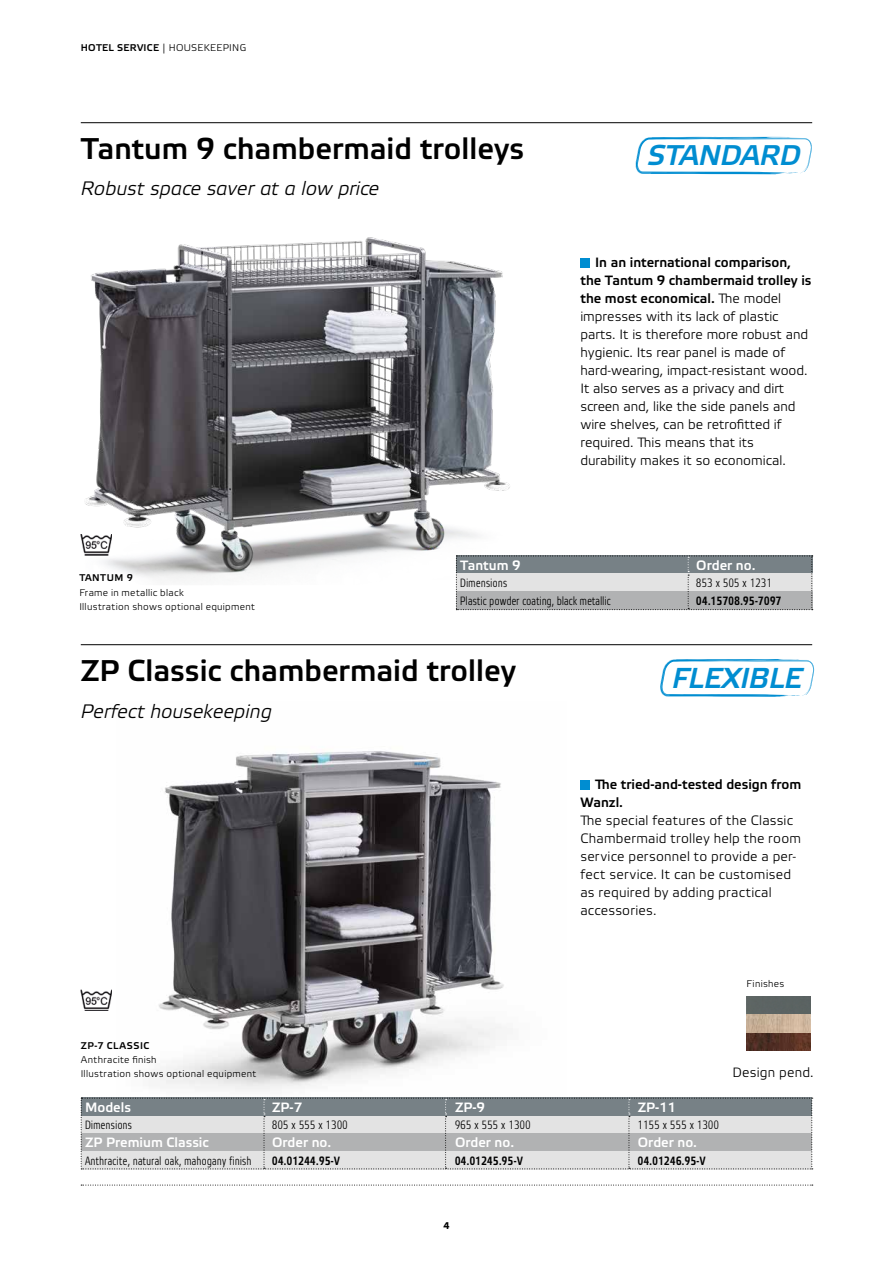
<style>
.page{position:relative;width:893px;height:1263px;background:#fff}
.page>*{position:absolute;margin:0;border:0;box-sizing:border-box;transform-origin:0 0}
.t1{font:500 30px "Wanzl Etelka";color:#000}
.t2{font:italic 500 28.8px "Wanzl Etelka";letter-spacing:-.015em;color:#008dd1}
.t3{font:italic 500 28.5px "Wanzl Etelka";letter-spacing:-.015em;color:#008dd1}
.t4{font:italic 300 19.5px "Wanzl Etelka";color:#000}
.t5{font:300 13.5px/18px "Wanzl Etelka";color:#000}
.t6{font:500 13.5px "Wanzl Etelka";color:#fff}
.t7{font:500 13.5px/18px "Wanzl Etelka";color:#000}
.t8{font:300 12px/18px "Wanzl Etelka Narrow";letter-spacing:.04em;color:#000}
.t9{font:500 12px "Wanzl Etelka Narrow";letter-spacing:.04em;color:#000}
.t10{font:300 9.75px/14.4px "Wanzl Etelka";letter-spacing:.03em;color:#000}
.t11{font:500 9.75px "Wanzl Etelka";letter-spacing:.05em;color:#000}
.t12{font:700 9.75px "Wanzl Etelka Text";color:#000}
.s1{font-weight:500}
</style>
<div class="page">
<img style="left:116px;top:751px;width:450px;height:347px">
<img style="left:81px;top:990px;width:31px;height:21px">
<img style="left:746px;top:997px;width:64px;height:54px">
<img style="left:80px;top:237px;width:461px;height:348px">
<img style="left:81px;top:534px;width:31px;height:21px">
<div style="left:580px;top:780px;width:10px;height:9px;background:#008dd1"></div>
<hr style="left:81px;top:122px;width:731px;height:1px;background:#000">
<hr style="left:81px;top:644px;width:731px;height:1px;background:#000">
<div style="left:580px;top:258px;width:10px;height:9px;background:#008dd1"></div>
<svg style="left:81px;top:1185px;width:732px;height:1px"></svg>
<svg style="left:81px;top:1098px;width:732px;height:71px;background:#b9bcbd"></svg>
<svg style="left:456px;top:556px;width:357px;height:54px;background:#adb1b3"></svg>
<svg style="left:635px;top:137px;width:177px;height:38px"></svg>
<svg style="left:660px;top:659px;width:154px;height:38px"></svg>
<p class="t10" style="left:81px;top:41px;width:167px"><span class="s1">HOTEL SERVICE</span> | HOUSEKEEPING</p>
<h1 class="t1" style="left:81px;top:131px;width:445px">Tantum 9 chambermaid trolleys</h1>
<h3 class="t4" style="left:81px;top:178px;width:300px">Robust space saver at a low price</h3>
<h3 class="t3" style="left:647px;top:139px;width:155px">STANDARD</h3>
<p class="t5" style="left:580px;top:254px;width:233px;text-indent:15px"><span class="s1">In an international comparison, the Tantum 9 chambermaid trolley is the most economical.</span> The model impresses with its lack of plastic parts. It is therefore more robust and hygienic. Its rear panel is made of hard-wearing, impact-resistant wood.<br>It also serves as a privacy and dirt screen and, like the side panels and wire shelves, can be retrofitted if required. This means that its durability makes it so economical.</p>
<p class="t11" style="left:79px;top:572px;width:55px">TANTUM 9</p>
<p class="t10" style="left:79px;top:585px;width:177px">Frame in metallic black<br>Illustration shows optional equipment</p>
<p class="t6" style="left:460px;top:557px;width:62px">Tantum 9</p>
<p class="t6" style="left:696px;top:557px;width:61px">Order no.</p>
<p class="t8" style="left:696px;top:575px;width:77px">853 x 505 x 1231</p>
<p class="t9" style="left:696px;top:594px;width:86px">04.15708.95-7097</p>
<p class="t8" style="left:460px;top:575px;width:152px">Dimensions<br>Plastic powder coating, black metallic</p>
<h1 class="t1" style="left:81px;top:653px;width:437px">ZP Classic chambermaid trolley</h1>
<h3 class="t4" style="left:81px;top:701px;width:193px">Perfect housekeeping</h3>
<p class="t11" style="left:81px;top:1040px;width:70px">ZP-7 CLASSIC</p>
<p class="t10" style="left:81px;top:1053px;width:177px">Anthracite finish<br>Illustration shows optional equipment</p>
<h2 class="t2" style="left:672px;top:661px;width:132px">FLEXIBLE</h2>
<p class="t7" style="left:580px;top:776px;width:222px;text-indent:15px">The tried-and-tested design from<br>Wanzl.</p>
<p class="t5" style="left:580px;top:812px;width:222px">The special features of the Classic<br>Chambermaid trolley help the room service personnel to provide a per&shy;fect service. It can be customised as required by adding practical accessories.</p>
<p class="t10" style="left:746px;top:976px;width:39px">Finishes</p>
<p class="t5" style="left:732px;top:1064px;width:83px">Design pend.</p>
<p class="t6" style="left:85px;top:1099px;width:47px">Models</p>
<p class="t6" style="left:272px;top:1099px;width:32px">ZP-7</p>
<p class="t6" style="left:455px;top:1099px;width:32px">ZP-9</p>
<p class="t6" style="left:638px;top:1099px;width:40px">ZP-11</p>
<p class="t6" style="left:272px;top:1135px;width:61px">Order no.</p>
<p class="t9" style="left:272px;top:1153px;width:69px">04.01244.95-V</p>
<p class="t8" style="left:85px;top:1116px;width:48px">Dimensions</p>
<p class="t8" style="left:272px;top:1116px;width:77px">805 x 555 x 1300</p>
<p class="t8" style="left:455px;top:1116px;width:77px">965 x 555 x 1300</p>
<p class="t8" style="left:638px;top:1116px;width:83px">1155 x 555 x 1300</p>
<p class="t6" style="left:85px;top:1135px;width:125px">ZP Premium Classic</p>
<p class="t8" style="left:85px;top:1152px;width:168px">Anthracite, natural oak, mahogany finish</p>
<p class="t6" style="left:455px;top:1135px;width:61px">Order no.</p>
<p class="t9" style="left:455px;top:1153px;width:69px">04.01245.95-V</p>
<p class="t6" style="left:638px;top:1135px;width:61px">Order no.</p>
<p class="t9" style="left:638px;top:1153px;width:69px">04.01246.95-V</p>
<p class="t12" style="left:443px;top:1220px;width:8px">4</p>
</div>
